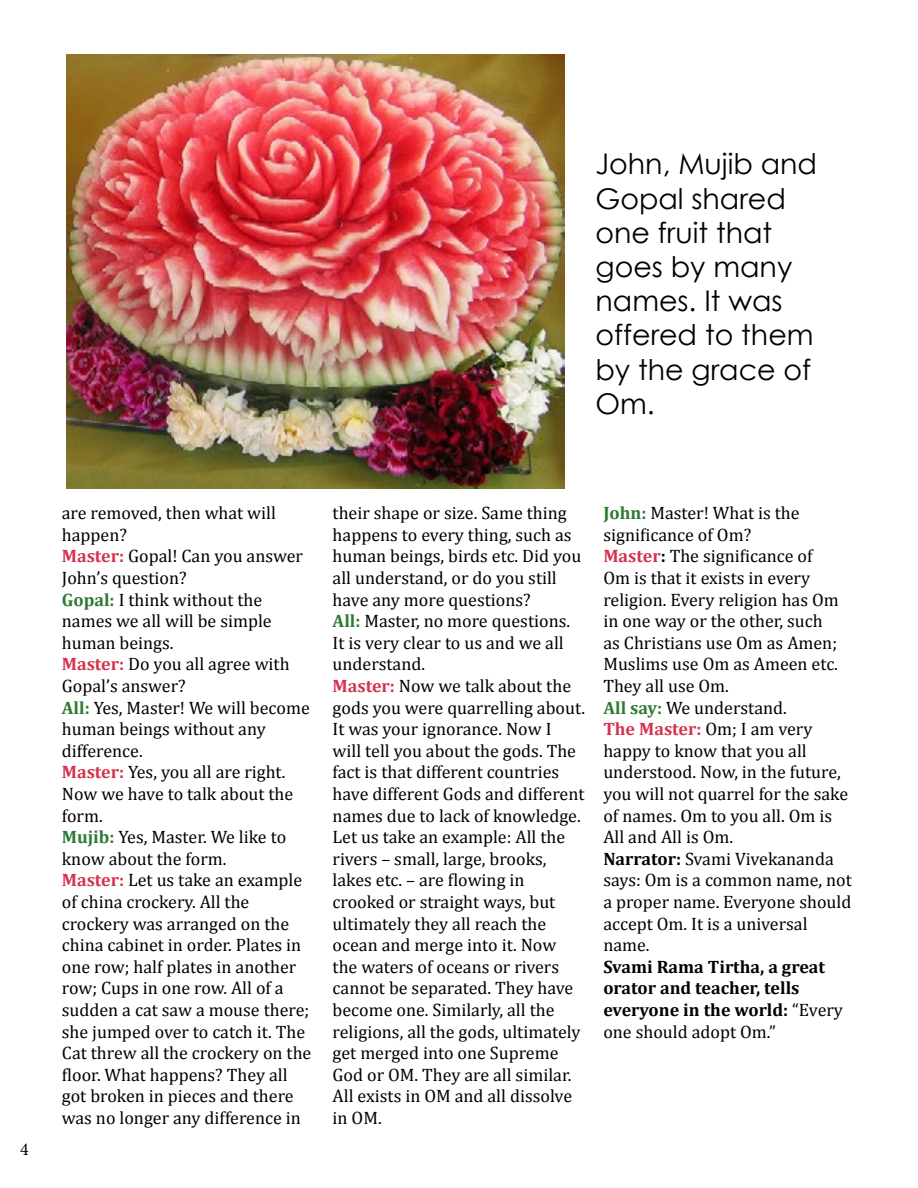
<style>
.page{position:relative;width:918px;height:1188px;background:#fff}
.page>*{position:absolute;margin:0;border:0;box-sizing:border-box;transform-origin:0 0}
.t1{font:28.5px/34.2px "Century Gothic";color:#000}
.t2{font:18px/21.6px "Cambria";color:#000}
.t3{font:700 18px/21.6px "Cambria";color:#000}
.t4{font:18px "Minion Pro";color:#000}
.s1{font-weight:700;color:#d4324d}
.s2{font-weight:700;color:#2d7a33}
.s3{font-weight:700}
.s4{font-weight:400}
</style>
<div class="page">
<img style="left:67px;top:54px;width:498px;height:434px">
<h1 class="t1" style="left:596px;top:147px;width:223px">John, Mujib and<br>Gopal shared one fruit that goes by many names. It was offered to them by the grace of<br>Om.</h1>
<p class="t4" style="left:20px;top:1137px;width:10px">4</p>
<p class="t2" style="left:62px;top:502px;width:251px">are removed, then what will happen?<br><span class="s1">Master:</span> Gopal! Can you answer<br>John’s question?<br><span class="s2">Gopal:</span> I think without the names we all will be simple human beings.<br><span class="s1">Master:</span> Do you all agree with<br>Gopal’s answer?<br><span class="s2">All:</span> Yes, Master! We will become human beings without any difference.<br><span class="s1">Master:</span> Yes, you all are right.<br>Now we have to talk about the form.<br><span class="s2">Mujib:</span> Yes, Master. We like to know about the form.<br><span class="s1">Master:</span> Let us take an example of china crockery. All the crockery was arranged on the china cabinet in order. Plates in one row; half plates in another row; Cups in one row. All of a sudden a cat saw a mouse there; she jumped over to catch it. The<br>Cat threw all the crockery on the floor. What happens? They all got broken in pieces and there was no longer any difference in</p>
<p class="t2" style="left:333px;top:502px;width:254px">their shape or size. Same thing happens to every thing, such as human beings, birds etc. Did you all understand, or do you still have any more questions?<br><span class="s2">All:</span> Master, no more questions.<br>It is very clear to us and we all understand.<br><span class="s1">Master:</span> Now we talk about the gods you were quarrelling about.<br>It was your ignorance. Now I<br>will tell you about the gods. The fact is that different countries have different Gods and different names due to lack of knowledge.<br>Let us take an example: All the rivers – small, large, brooks, lakes etc. – are flowing in crooked or straight ways, but ultimately they all reach the ocean and merge into it. Now the waters of oceans or rivers cannot be separated. They have become one. Similarly, all the religions, all the gods, ultimately get merged into one Supreme<br>God or OM. They are all similar.<br>All exists in OM and all dissolve in OM.</p>
<p class="t2" style="left:603px;top:502px;width:250px"><span class="s2">John:</span> Master! What is the significance of Om?<br><span class="s1">Master</span><span class="s3">:</span> The significance of<br>Om is that it exists in every religion. Every religion has Om in one way or the other, such<br>as Christians use Om as Amen;<br>Muslims use Om as Ameen etc.<br>They all use Om.<br><span class="s2">All say:</span> We understand.<br><span class="s1">The Master:</span> Om; I am very happy to know that you all understood. Now, in the future, you will not quarrel for the sake of names. Om to you all. Om is<br>All and All is Om.<br><span class="s3">Narrator:</span> Svami Vivekananda says: Om is a common name, not a proper name. Everyone should accept Om. It is a universal name.</p>
<p class="t3" style="left:603px;top:955px;width:241px">Svami Rama Tirtha, a great orator and teacher, tells everyone in the world: <span class="s4">“Every one should adopt Om.”</span></p>
</div>
